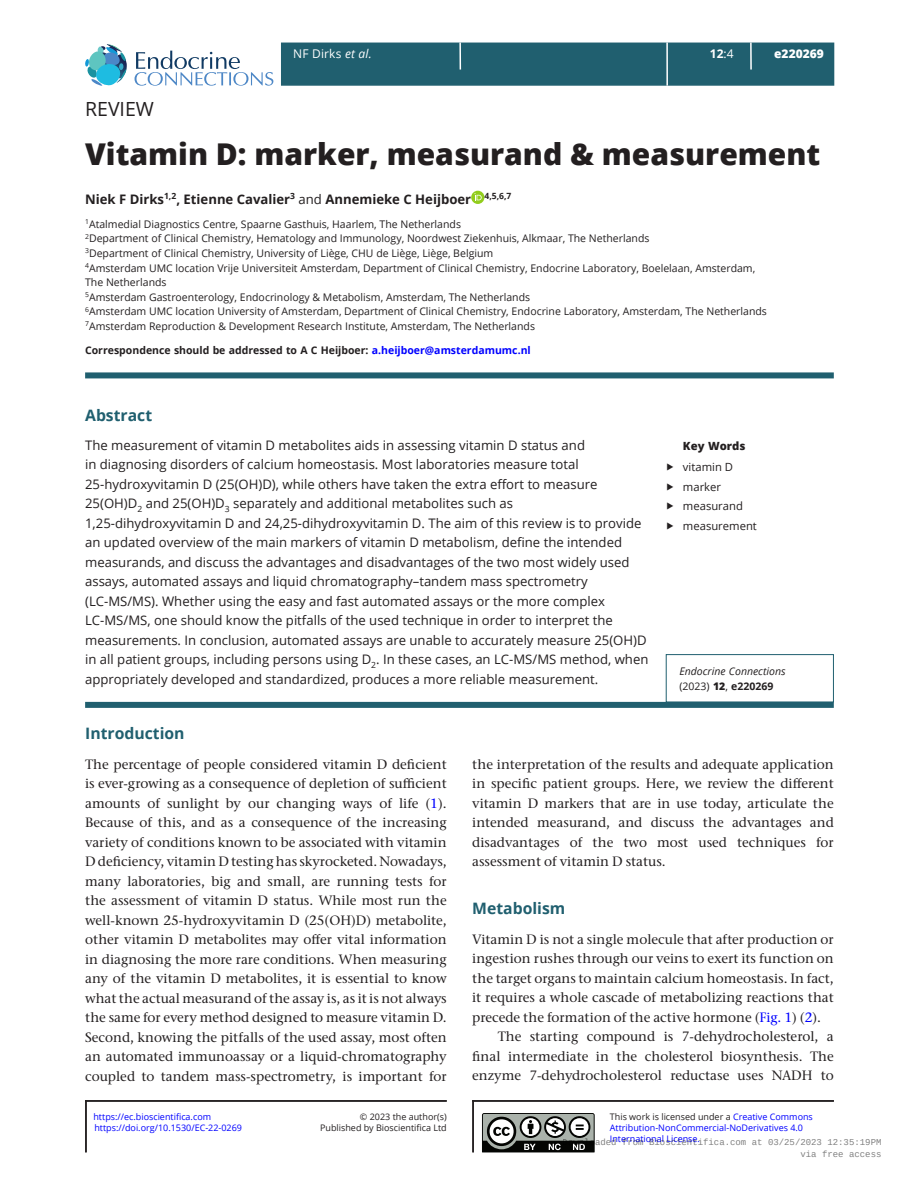
<style>
.page{position:relative;width:919px;height:1187px;background:#fff}
.page>*{position:absolute;margin:0;border:0;box-sizing:border-box;transform-origin:0 0}
.t1{font:800 30px "Open Sans";color:#231f20}
.t2{font:19.5px "Open Sans";color:#231f20}
.t3{font:700 15.75px "Open Sans";color:#205f6f}
.t4{font:500 13.5px/19.5px "Stone Serif ITC Pro";color:#231f20;text-align:justify}
.t5{font:13.2px/19.5px "Open Sans";color:#231f20}
.t6{font:700 13.2px "Open Sans";color:#231f20}
.t7{font:12px "Open Sans";letter-spacing:.015em;color:#fff}
.t8{font:800 12px "Open Sans";color:#fff}
.t9{font:700 12px "Open Sans";color:#fff}
.t10{font:11.25px/19.5px "Open Sans";color:#231f20}
.t11{font:800 11.25px "Open Sans";color:#231f20}
.t12{font:10.5px/14.7px "Open Sans";color:#231f20}
.t13{font:700 10.5px "Open Sans";color:#231f20}
.t14{font:italic 10.5px/14.7px "Open Sans";color:#231f20}
.t15{font:9px/11.2px "Open Sans";color:#00f}
.t16{font:9px/12px "Liberation Mono";color:rgb(0 0 0/.5);text-align:right}
.t17{font:9px/11.6px "Open Sans";color:#231f20;text-align:right}
.s1{font-style:italic}
.s2{font-weight:400}
.s3{color:#00f}
.s4{font-style:normal}
.s5{font-weight:800;font-style:normal}
.s6{font-weight:700;font-style:normal}
.s7{color:#231f20}
</style>
<div class="page">
<div style="left:281px;top:43px;width:553px;height:43px;background:#205f6f;border:2px solid #205f6f"></div>
<svg style="left:750px;top:43px;width:1px;height:27px"></svg>
<hr style="left:666px;top:43px;width:2px;height:43px;background:#fff">
<hr style="left:459px;top:43px;width:2px;height:27px;background:#fff">
<svg style="left:134px;top:51px;width:139px;height:35px"></svg>
<svg style="left:85px;top:44px;width:42px;height:42px"></svg>
<div style="left:665px;top:654px;width:168px;height:48px;border:1px solid #205f6f"></div>
<svg style="left:471px;top:191px;width:13px;height:13px"></svg>
<svg style="left:474px;top:193px;width:7px;height:7px"></svg>
<div style="left:85px;top:372px;width:748px;height:6px;background:#205f6f"></div>
<div style="left:85px;top:701px;width:748px;height:6px;background:#205f6f"></div>
<svg style="left:482px;top:1113px;width:113px;height:40px"></svg>
<hr style="left:85px;top:1100px;width:361px;height:1px;background:#231f20">
<hr style="left:85px;top:1100px;width:2px;height:52px;background:#231f20">
<hr style="left:472px;top:1100px;width:361px;height:1px;background:#231f20">
<hr style="left:472px;top:1100px;width:2px;height:52px;background:#231f20">
<p class="t7" style="left:293px;top:46px;width:80px">NF Dirks <span class="s1">et al.</span></p>
<p class="t9" style="left:709px;top:46px;width:25px">12<span class="s2">:4</span></p>
<p class="t8" style="left:774px;top:45px;width:51px">e220269</p>
<h2 class="t2" style="left:85px;top:96px;width:70px">REVIEW</h2>
<h1 class="t1" style="left:85px;top:131px;width:736px">Vitamin D: marker, measurand &amp; measurement</h1>
<p class="t6" style="left:85px;top:190px;width:427px">Niek F Dirks<sup>1,2</sup>, Etienne Cavalier<sup>3</sup> <span class="s2">and</span> Annemieke C Heijboer <sup>4,5,6,7</sup></p>
<p class="t12" style="left:85px;top:216px;width:683px"><sup>1</sup>Atalmedial Diagnostics Centre, Spaarne Gasthuis, Haarlem, The Netherlands<br><sup>2</sup>Department of Clinical Chemistry, Hematology and Immunology, Noordwest Ziekenhuis, Alkmaar, The Netherlands<br><sup>3</sup>Department of Clinical Chemistry, University of Liège, CHU de Liège, Liège, Belgium<br><sup>4</sup>Amsterdam UMC location Vrije Universiteit Amsterdam, Department of Clinical Chemistry, Endocrine Laboratory, Boelelaan, Amsterdam, The Netherlands<br><sup>5</sup>Amsterdam Gastroenterology, Endocrinology &amp; Metabolism, Amsterdam, The Netherlands<br><sup>6</sup>Amsterdam UMC location University of Amsterdam, Department of Clinical Chemistry, Endocrine Laboratory, Amsterdam, The Netherlands <sup>7</sup>Amsterdam Reproduction &amp; Development Research Institute, Amsterdam, The Netherlands</p>
<p class="t13" style="left:85px;top:342px;width:447px">Correspondence should be addressed to A C Heijboer: <span class="s3">a.heijboer@amsterdamumc.nl</span></p>
<p class="t3" style="left:85px;top:404px;width:69px">Abstract</p>
<p class="t5" style="left:85px;top:435px;width:564px">The measurement of vitamin D metabolites aids in assessing vitamin D status and<br>in diagnosing disorders of calcium homeostasis. Most laboratories measure total 25-hydroxyvitamin D (25(OH)D), while others have taken the extra effort to measure 25(OH)D<sub>2</sub> and 25(OH)D<sub>3</sub> separately and additional metabolites such as 1,25-dihydroxyvitamin D and 24,25-dihydroxyvitamin D. The aim of this review is to provide an updated overview of the main markers of vitamin D metabolism, define the intended measurands, and discuss the advantages and disadvantages of the two most widely used assays, automated assays and liquid chromatography–tandem mass spectrometry (LC-MS/MS). Whether using the easy and fast automated assays or the more complex LC-MS/MS, one should know the pitfalls of the used technique in order to interpret the measurements. In conclusion, automated assays are unable to accurately measure 25(OH)D in all patient groups, including persons using D<sub>2</sub>. In these cases, an LC-MS/MS method, when appropriately developed and standardized, produces a more reliable measurement.</p>
<p class="t11" style="left:683px;top:437px;width:64px">Key Words</p>
<p class="t10" style="left:683px;top:457px;width:75px">vitamin D marker measurand measurement</p>
<p class="t14" style="left:679px;top:663px;width:108px">Endocrine Connections <span class="s4">(2023)</span> <span class="s5">12</span><span class="s4">,</span> <span class="s6">e220269</span></p>
<p class="t3" style="left:85px;top:722px;width:101px">Introduction</p>
<p class="t4" style="left:85px;top:754px;width:363px">The percentage of people considered vitamin D deficient is ever-growing as a consequence of depletion of sufficient amounts of sunlight by our changing ways of life (<span class="s3">1</span>).<br>Because of this, and as a consequence of the increasing variety of conditions known to be associated with vitamin D deficiency, vitamin D testing has skyrocketed. Nowadays, many laboratories, big and small, are running tests for the assessment of vitamin D status. While most run the well-known 25-hydroxyvitamin D (25(OH)D) metabolite, other vitamin D metabolites may offer vital information in diagnosing the more rare conditions. When measuring any of the vitamin D metabolites, it is essential to know what the actual measurand of the assay is, as it is not always the same for every method designed to measure vitamin D.<br>Second, knowing the pitfalls of the used assay, most often an automated immunoassay or a liquid-chromatography coupled to tandem mass-spectrometry, is important for</p>
<p class="t4" style="left:472px;top:754px;width:363px">the interpretation of the results and adequate application in specific patient groups. Here, we review the different vitamin D markers that are in use today, articulate the intended measurand, and discuss the advantages and disadvantages of the two most used techniques for assessment of vitamin D status.</p>
<p class="t3" style="left:472px;top:897px;width:95px">Metabolism</p>
<p class="t4" style="left:472px;top:929px;width:363px">Vitamin D is not a single molecule that after production or</p>
<p class="t4" style="left:472px;top:948px;width:363px">ingestion rushes through our veins to exert its function on</p>
<p class="t4" style="left:472px;top:968px;width:363px">the target organs to maintain calcium homeostasis. In fact,</p>
<p class="t4" style="left:472px;top:987px;width:363px">it requires a whole cascade of metabolizing reactions that</p>
<p class="t4" style="left:472px;top:1007px;width:350px">precede the formation of the active hormone (<span class="s3">Fig. 1</span>) (<span class="s3">2</span>).</p>
<p class="t4" style="left:497px;top:1026px;width:337px">The starting compound is 7-dehydrocholesterol, a</p>
<p class="t4" style="left:472px;top:1046px;width:363px">final intermediate in the cholesterol biosynthesis. The</p>
<p class="t4" style="left:472px;top:1065px;width:363px">enzyme 7-dehydrocholesterol reductase uses NADH to</p>
<p class="t15" style="left:93px;top:1110px;width:119px">https://ec.bioscientifica.com</p>
<p class="t17" style="left:320px;top:1110px;width:128px">© 2023 the author(s)<br>Published by Bioscientifica Ltd</p>
<p class="t15" style="left:94px;top:1122px;width:149px">https://doi.org/10.1530/EC-22-0269</p>
<p class="t15" style="left:610px;top:1110px;width:204px"><span class="s7">This work is licensed under a</span> Creative Commons<br>Attribution-NonCommercial-NoDerivatives 4.0<br>International License.</p>
<p class="t16" style="left:562px;top:1136px;width:320px">Downloaded from Bioscientifica.com at 03/25/2023 12:35:19PM via free access</p>
</div>
